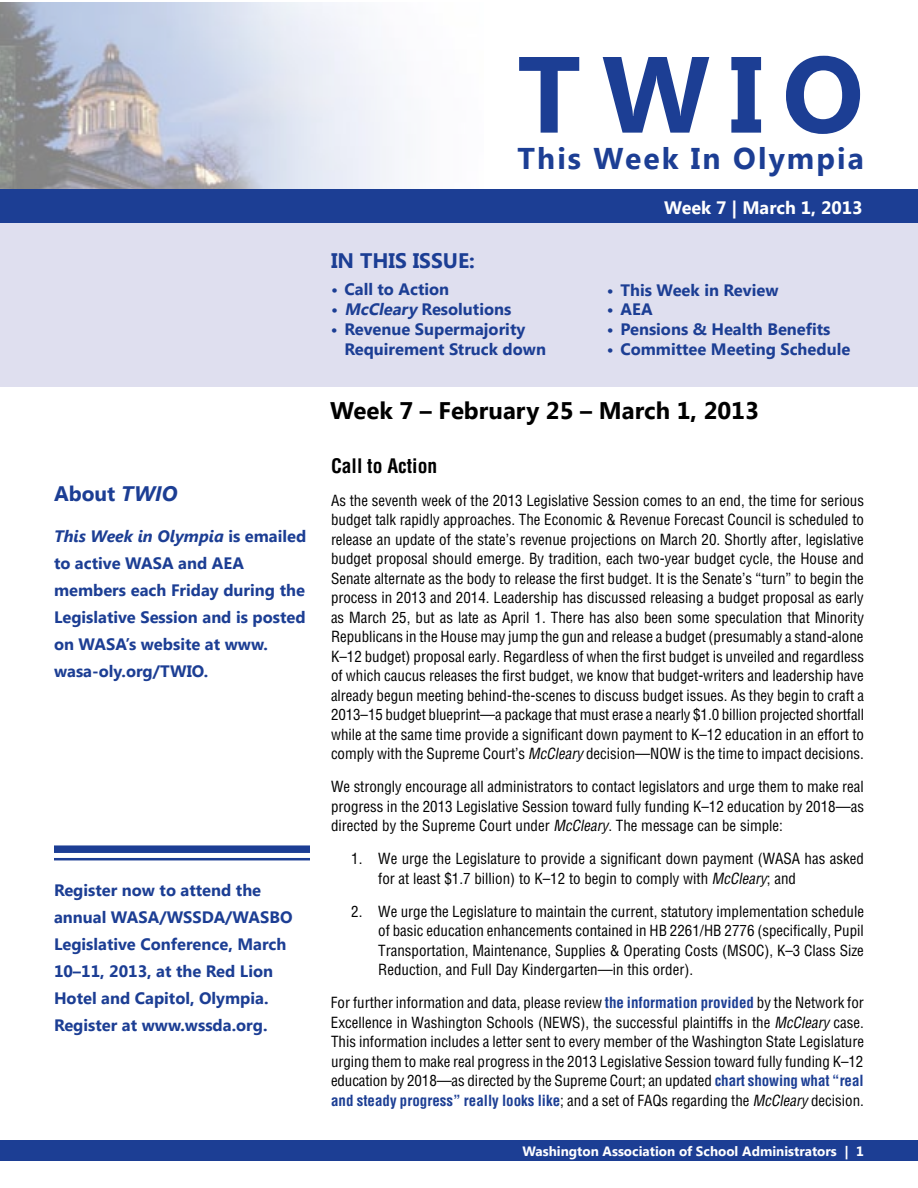
<style>
.page{position:relative;width:918px;height:1188px;background:#fff}
.page>*{position:absolute;margin:0;border:0;box-sizing:border-box;transform-origin:0 0}
.t1{font:700 108px "Segoe UI";color:#1c3e94}
.t2{font:700 30px "Segoe UI";letter-spacing:.07em;color:#1c3e94}
.t3{font:700 24px "Segoe UI";color:#000}
.t4{font:700 21px "Segoe UI";color:#1c3e94}
.t5{font:700 condensed 19.5px "Helvetica";color:#000}
.t6{font:700 18px "Segoe UI";color:#fff}
.t7{font:700 16.5px/27px "Segoe UI";color:#1c3e94}
.t8{font:condensed 15px/19.5px "Helvetica";color:#000;text-align:justify}
.t9{font:700 13.5px "Segoe UI";color:#fff}
.s1{font-style:italic}
.s2{font-weight:700;color:#1c3e94}
</style>
<div class="page">
<div style="left:0;top:222px;width:918px;height:165px;background:#dfdfef"></div>
<img style="left:0;top:2px;width:395px;height:187px">
<div style="left:0;top:1141px;width:918px;height:20px;background:#1c3e94"></div>
<div style="left:0;top:189px;width:918px;height:34px;background:#1c3e94"></div>
<div style="left:54px;top:845px;width:256px;height:8px;background:#1c3e94"></div>
<hr style="left:54px;top:858px;width:256px;height:2px;background:#1c3e94">
<h3 class="t4" style="left:54px;top:479px;width:125px">About <span class="s1">TWIO</span></h3>
<p class="t7" style="left:54px;top:522px;width:254px"><span class="s1">This Week in Olympia</span> is emailed to active WASA and AEA members each Friday during the<br>Legislative Session and is posted on WASA’s website at www. wasa-oly.org/TWIO.</p>
<p class="t7" style="left:54px;top:876px;width:240px">Register now to attend the annual WASA/WSSDA/WASBO<br>Legislative Conference, March<br>10–11, 2013, at the Red Lion<br>Hotel and Capitol, Olympia.<br>Register at www.wssda.org.</p>
<h3 class="t4" style="left:331px;top:246px;width:145px">IN THIS ISSUE:</h3>
<h1 class="t1" style="left:518px;top:17px;width:348px">TWIO</h1>
<h2 class="t2" style="left:518px;top:137px;width:348px">This Week In Olympia</h2>
<p class="t6" style="left:664px;top:194px;width:200px">Week 7 | March 1, 2013</p>
<p class="t7" style="left:331px;top:275px;width:120px">• Call to Action</p>
<p class="t7" style="left:331px;top:295px;width:182px">• <span class="s1">McCleary</span> Resolutions</p>
<p class="t7" style="left:344px;top:318px;width:203px;line-height:19.8px;text-indent:-13px">• Revenue Supermajority<br>Requirement Struck down</p>
<p class="t7" style="left:607px;top:275px;width:173px">• This Week in Review</p>
<p class="t7" style="left:607px;top:295px;width:47px">• AEA</p>
<p class="t7" style="left:607px;top:315px;width:225px">• Pensions &amp; Health Benefits</p>
<p class="t7" style="left:607px;top:335px;width:245px">• Committee Meeting Schedule</p>
<h3 class="t3" style="left:330px;top:394px;width:430px">Week 7 – February 25 – March 1, 2013</h3>
<h3 class="t5" style="left:331px;top:454px;width:108px">Call to Action</h3>
<p class="t8" style="left:331px;top:490px;width:535px">As the seventh week of the 2013 Legislative Session comes to an end, the time for serious budget talk rapidly approaches. The Economic &amp; Revenue Forecast Council is scheduled to release an update of the state’s revenue projections on March 20. Shortly after, legislative budget proposal should emerge. By tradition, each two-year budget cycle, the House and Senate alternate as the body to release the first budget. It is the Senate’s “turn” to begin the process in 2013 and 2014. Leadership has discussed releasing a budget proposal as early as March 25, but as late as April 1. There has also been some speculation that Minority Republicans in the House may jump the gun and release a budget (presumably a stand-alone K–12 budget) proposal early. Regardless of when the first budget is unveiled and regardless of which caucus releases the first budget, we know that budget-writers and leadership have already begun meeting behind-the-scenes to discuss budget issues. As they begin to craft a 2013–15 budget blueprint—a package that must erase a nearly $1.0 billion projected shortfall while at the same time provide a significant down payment to K–12 education in an effort to comply with the Supreme Court’s <span class="s1">McCleary</span> decision—NOW is the time to impact decisions.</p>
<p class="t8" style="left:331px;top:777px;width:535px">We strongly encourage all administrators to contact legislators and urge them to make real progress in the 2013 Legislative Session toward fully funding K–12 education by 2018—as directed by the Supreme Court under <span class="s1">McCleary</span>. The message can be simple:</p>
<p class="t8" style="left:378px;top:849px;width:487px;text-indent:-27px">1. We urge the Legislature to provide a significant down payment (WASA has asked for at least $1.7 billion) to K–12 to begin to comply with <span class="s1">McCleary</span>; and</p>
<p class="t8" style="left:378px;top:901px;width:487px;text-indent:-27px">2. We urge the Legislature to maintain the current, statutory implementation schedule of basic education enhancements contained in HB 2261/HB 2776 (specifically, Pupil Transportation, Maintenance, Supplies &amp; Operating Costs (MSOC), K–3 Class Size Reduction, and Full Day Kindergarten—in this order).</p>
<p class="t8" style="left:331px;top:993px;width:535px">For further information and data, please review <span class="s2">the information provided</span> by the Network for Excellence in Washington Schools (NEWS), the successful plaintiffs in the <span class="s1">McCleary</span> case.<br>This information includes a letter sent to every member of the Washington State Legislature urging them to make real progress in the 2013 Legislative Session toward fully funding K–12 education by 2018—as directed by the Supreme Court; an updated <span class="s2">chart showing what “real and steady progress” really looks like</span>; and a set of FAQs regarding the <span class="s1">McCleary</span> decision.</p>
<p class="t9" style="left:523px;top:1141px;width:343px">Washington Association of School Administrators | 1</p>
</div>
